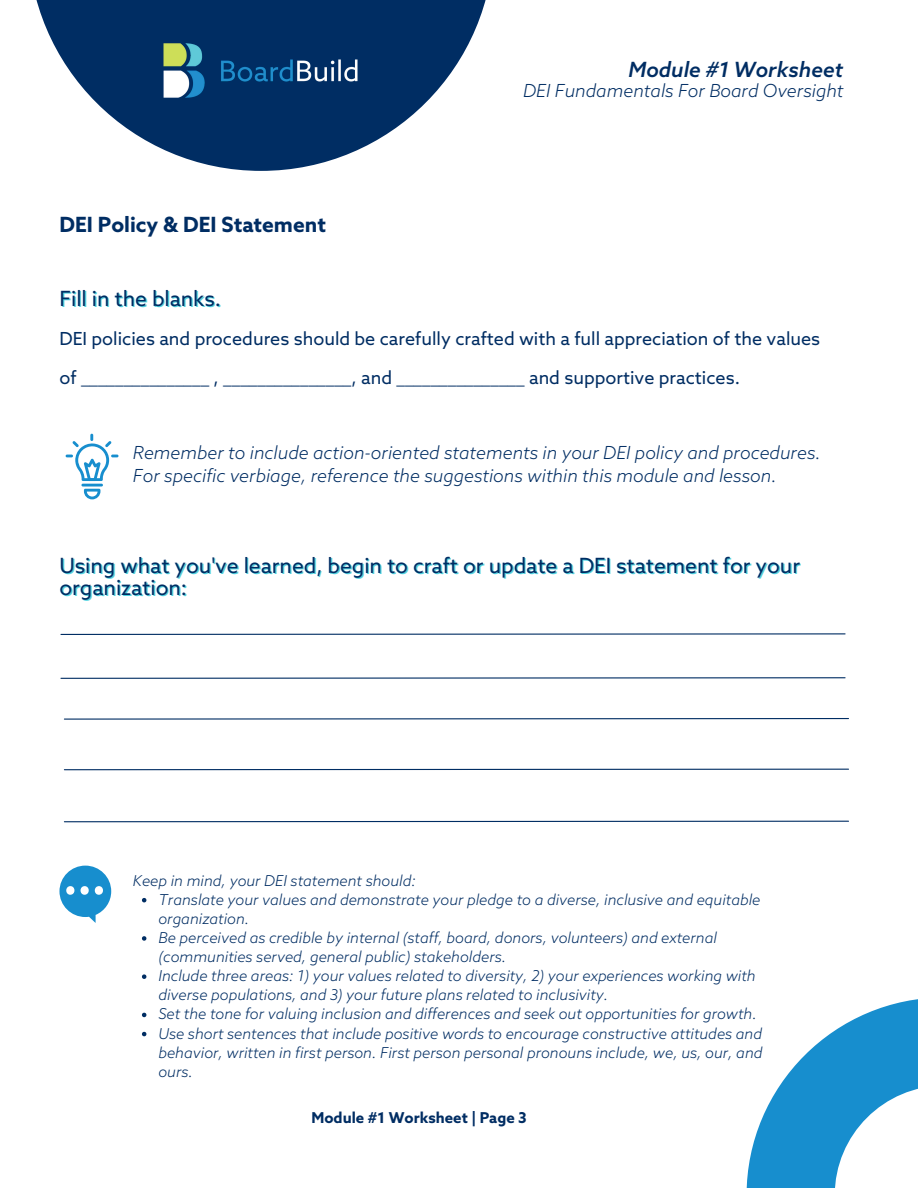
<style>
.page{position:relative;width:918px;height:1188px;background:#fff}
.page>*{position:absolute;margin:0;border:0;box-sizing:border-box;transform-origin:0 0}
.t1{font:21px/22.5px "Azo Sans";color:#002d63}
.t2{font:700 21px "Azo Sans";color:#002d63}
.t3{font:italic 500 21px "Azo Sans";color:#002d63}
.t4{font:italic 300 18px "Azo Sans";color:#002d63}
.t5{font:18px/39.3px "Azo Sans";color:#002d63}
.t6{font:italic 300 15px/19.2px "Azo Sans";color:#002d63}
.t7{font:700 15px "Azo Sans";color:#002d63}
</style>
<div class="page">
<svg style="left:747px;top:999px;width:171px;height:189px"></svg>
<svg style="left:36px;top:0;width:450px;height:171px;fill:#002d63"></svg>
<img style="left:150px;top:30px;width:221px;height:80px">
<svg style="left:60px;top:633px;width:786px;height:2px;background:#6f88a6"></svg>
<svg style="left:60px;top:677px;width:786px;height:2px;background:#6f88a6"></svg>
<svg style="left:64px;top:718px;width:785px;height:2px;background:#6f87a6"></svg>
<svg style="left:63px;top:768px;width:786px;height:3px"></svg>
<svg style="left:63px;top:820px;width:786px;height:3px"></svg>
<hr style="left:81px;top:484px;width:22px;height:3px;background:#178ece">
<svg style="left:84px;top:489px;width:16px;height:10px"></svg>
<svg style="left:66px;top:434px;width:52px;height:47px"></svg>
<svg style="left:59px;top:866px;width:52px;height:57px"></svg>
<div style="left:66px;top:886px;width:8px;height:9px;background:#fff;border-radius:50%"></div>
<div style="left:81px;top:886px;width:8px;height:9px;background:#fff;border-radius:50%"></div>
<div style="left:95px;top:886px;width:8px;height:9px;background:#fff;border-radius:50%"></div>
<svg style="left:142px;top:898px;width:4px;height:4px"></svg>
<svg style="left:142px;top:936px;width:4px;height:5px"></svg>
<svg style="left:142px;top:974px;width:4px;height:5px"></svg>
<svg style="left:142px;top:1013px;width:4px;height:4px"></svg>
<svg style="left:142px;top:1032px;width:4px;height:4px"></svg>
<p class="t2" style="left:59px;top:214px;width:268px">DEI Policy &amp; DEI Statement</p>
<p class="t3" style="left:629px;top:59px;width:216px">Module #1 Worksheet</p>
<p class="t4" style="left:523px;top:81px;width:322px">DEI Fundamentals For Board Oversight</p>
<p class="t1" style="left:59px;top:289px;width:163px">Fill in the blanks.</p>
<p class="t5" style="left:59px;top:320px;width:762px">DEI policies and procedures should be carefully crafted with a full appreciation of the values of _______________ , _______________, and _______________ and supportive practices.</p>
<p class="t4" style="left:133px;top:443px;width:689px">Remember to include action-oriented statements in your DEI policy and procedures.</p>
<p class="t4" style="left:133px;top:466px;width:645px">For specific verbiage, reference the suggestions within this module and lesson.</p>
<p class="t1" style="left:59px;top:556px;width:742px">Using what you've learned, begin to craft or update a DEI statement for your organization:</p>
<p class="t6" style="left:133px;top:872px;width:284px">Keep in mind, your DEI statement should:</p>
<p class="t6" style="left:158px;top:891px;width:604px">Translate your values and demonstrate your pledge to a diverse, inclusive and equitable organization.</p>
<p class="t6" style="left:158px;top:929px;width:560px">Be perceived as credible by internal (staff, board, donors, volunteers) and external (communities served, general public) stakeholders.</p>
<p class="t6" style="left:158px;top:968px;width:599px">Include three areas: 1) your values related to diversity, 2) your experiences working with diverse populations, and 3) your future plans related to inclusivity.</p>
<p class="t6" style="left:158px;top:1006px;width:600px">Set the tone for valuing inclusion and differences and seek out opportunities for growth.</p>
<p class="t6" style="left:158px;top:1025px;width:606px;text-align:justify">Use short sentences that include positive words to encourage constructive attitudes and behavior, written in first person. First person personal pronouns include, we, us, our, and ours.</p>
<p class="t7" style="left:311px;top:1110px;width:217px">Module #1 Worksheet | Page 3</p>
</div>
